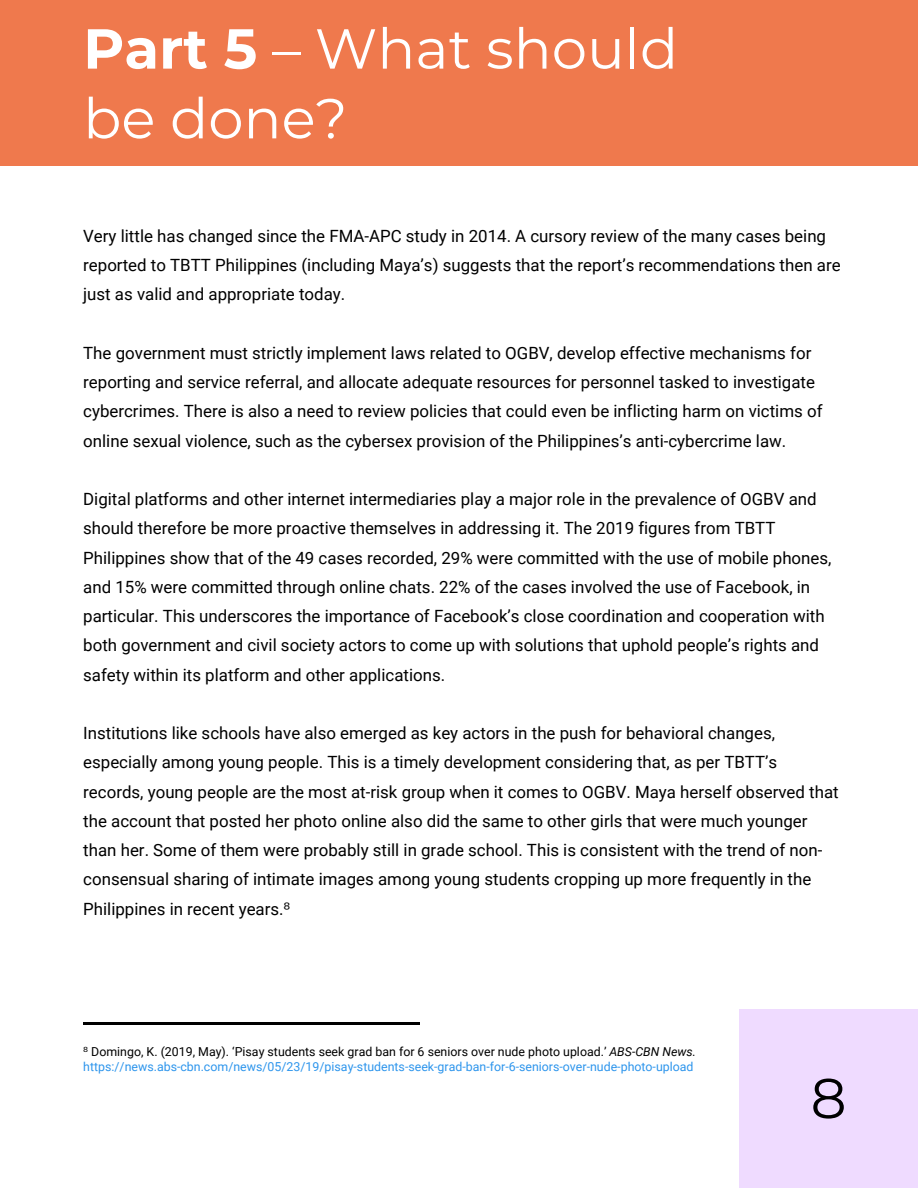
<style>
.page{position:relative;width:918px;height:1188px;background:#fff}
.page>*{position:absolute;margin:0;border:0;box-sizing:border-box;transform-origin:0 0}
.t1{font:56.25px/69.8px "Montserrat";color:#fff}
.t2{font:56.25px "Montserrat";color:#000}
.t3{font:16.8px/29.2px "Roboto";color:#000}
.t4{font:12.3px/14.7px "Roboto";color:#2d95ec}
.s1{font-weight:700}
.s2{font-family:"DejaVu Sans"}
.s3{font-family:"DejaVu Sans";color:#000}
.s4{color:#000}
.s5{font-style:italic;color:#000}
</style>
<div class="page">
<div style="left:0;top:0;width:918px;height:165px;background:#ef794d"></div>
<div style="left:739px;top:1009px;width:179px;height:179px;background:#efdbff"></div>
<hr style="left:83px;top:1023px;width:337px;height:2px;background:#000">
<h1 class="t1" style="left:83px;top:12px;width:596px"><span class="s1">Part 5</span> – What should be done?</h1>
<p class="t3" style="left:83px;top:221px;width:759px">Very little has changed since the FMA-APC study in 2014. A cursory review of the many cases being reported to TBTT Philippines (including Maya’s) suggests that the report’s recommendations then are just as valid and appropriate today.</p>
<p class="t3" style="left:83px;top:338px;width:741px">The government must strictly implement laws related to OGBV, develop effective mechanisms for reporting and service referral, and allocate adequate resources for personnel tasked to investigate cybercrimes. There is also a need to review policies that could even be inflicting harm on victims of online sexual violence, such as the cybersex provision of the Philippines’s anti-cybercrime law.</p>
<p class="t3" style="left:83px;top:484px;width:750px">Digital platforms and other internet intermediaries play a major role in the prevalence of OGBV and should therefore be more proactive themselves in addressing it. The 2019 figures from TBTT Philippines show that of the 49 cases recorded, 29% were committed with the use of mobile phones, and 15% were committed through online chats. 22% of the cases involved the use of Facebook, in particular. This underscores the importance of Facebook’s close coordination and cooperation with both government and civil society actors to come up with solutions that uphold people’s rights and safety within its platform and other applications.</p>
<p class="t3" style="left:83px;top:718px;width:757px">Institutions like schools have also emerged as key actors in the push for behavioral changes, especially among young people. This is a timely development considering that, as per TBTT’s records, young people are the most at-risk group when it comes to OGBV. Maya herself observed that the account that posted her photo online also did the same to other girls that were much younger than her. Some of them were probably still in grade school. This is consistent with the trend of non&shy;consensual sharing of intimate images among young students cropping up more frequently in the Philippines in recent years.<span class="s2">⁸</span></p>
<p class="t4" style="left:83px;top:1044px;width:614px"><span class="s3">⁸</span> <span class="s4">Domingo, K. (2019, May). ‘Pisay students seek grad ban for 6 seniors over nude photo upload.’</span> <span class="s5">ABS-CBN News. </span>https://news.abs-cbn.com/news/05/23/19/pisay-students-seek-grad-ban-for-6-seniors-over-nude-photo-upload</p>
<h1 class="t2" style="left:811px;top:1060px;width:37px">8</h1>
</div>
